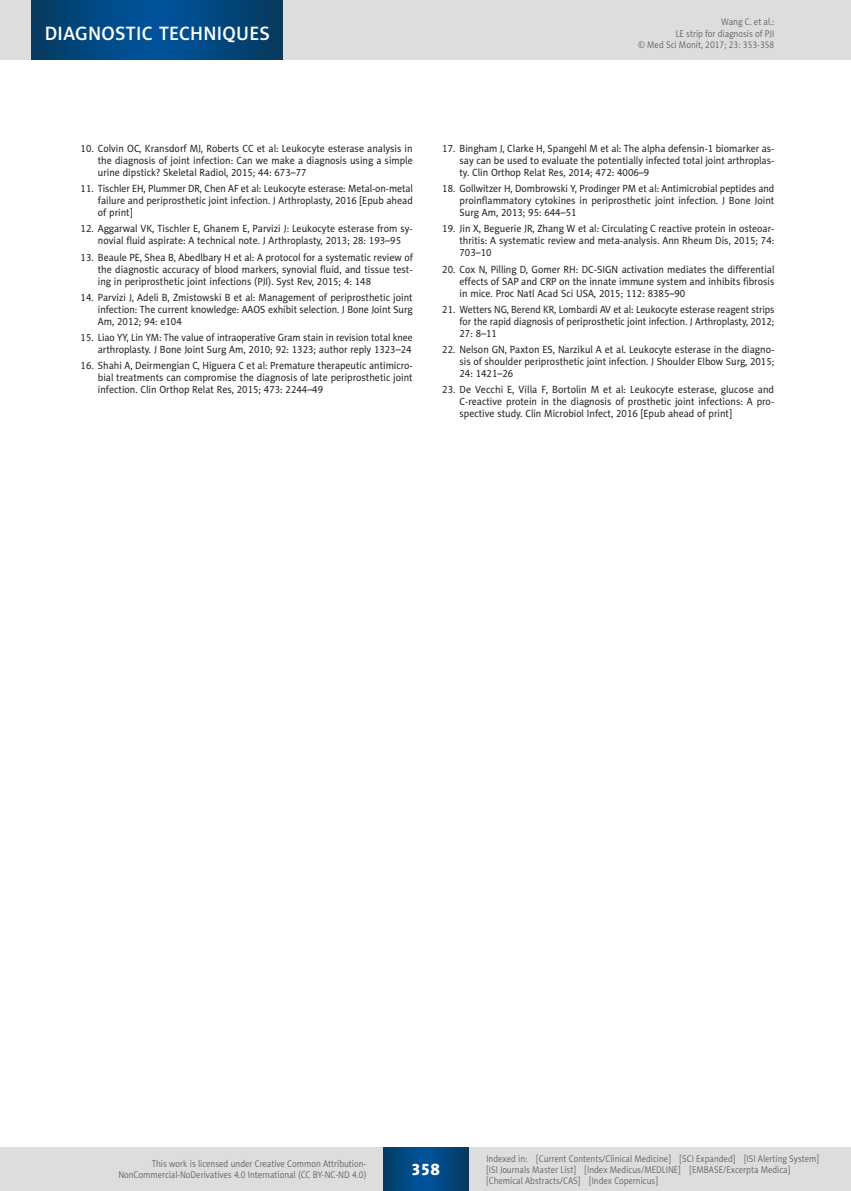
<style>
.page{position:relative;width:851px;height:1191px;background:#fff}
.page>*{position:absolute;margin:0;border:0;box-sizing:border-box;transform-origin:0 0}
.t1{font:19.5px "Naomi Sans EFN Medium";letter-spacing:.015em;color:#fff}
.t2{font:16.5px "Naomi Sans EFN Heavy";color:#fff}
.MSM_Referencje_punkt{font:10.5px/12px "Naomi Sans EFN";color:#231f20;text-align:justify;scale:.95 1}
.MSM_Referencje_punkt-2{font:10.5px/12px "Naomi Sans EFN";color:#231f20;text-align:justify;scale:.94 1}
.MSM_Referencje_punkt-3{font:10.5px/12px "Naomi Sans EFN";color:#231f20;text-align:right;scale:.93 1}
.MSM_Referencje_punkt-4{font:10.5px/12px "Naomi Sans EFN";color:#231f20;text-align:justify;scale:.96 1}
.t3{font:9.75px/11.2px "Naomi Sans EFN Light";color:#57585a;text-align:right;scale:.9 1}
</style>
<div class="page">
<div style="left:0;top:1148px;width:850px;height:43px;background:#dcdddf"></div>
<svg style="left:383px;top:1147px;width:85px;height:43px;background:#02477e"></svg>
<div style="left:0;top:0;width:850px;height:60px;background:#dcdddf"></div>
<svg style="left:32px;top:0;width:251px;height:60px;background:#02477e"></svg>
<h1 class="t1" style="left:45px;top:22px;width:227px">DIAGNOSTIC TECHNIQUES</h1>
<p class="t3" style="left:638px;top:16px;width:153px">Wang C. et al.:<br>LE strip for diagnosis of PJI<br>© Med Sci Monit, 2017; 23: 353-358</p>
<p class="MSM_Referencje_punkt" style="left:98px;top:142px;width:333px;text-indent:-17px">10. Colvin OC, Kransdorf MJ, Roberts CC et al: Leukocyte esterase analysis in the diagnosis of joint infection: Can we make a diagnosis using a simple urine dipstick? Skeletal Radiol, 2015; 44: 673–77</p>
<p class="MSM_Referencje_punkt-2" style="left:98px;top:183px;width:337px;text-indent:-17px">11. Tischler EH, Plummer DR, Chen AF et al: Leukocyte esterase: Metal-on-metal failure and periprosthetic joint infection. J Arthroplasty, 2016 [Epub ahead of print]</p>
<p class="MSM_Referencje_punkt" style="left:81px;top:223px;width:351px;text-align:center">12. Aggarwal VK, Tischler E, Ghanem E, Parvizi J: Leukocyte esterase from sy&shy;novial fluid aspirate: A technical note. J Arthroplasty, 2013; 28: 193–95</p>
<p class="MSM_Referencje_punkt" style="left:98px;top:251px;width:333px;text-indent:-17px">13. Beaule PE, Shea B, Abedlbary H et al: A protocol for a systematic review of the diagnostic accuracy of blood markers, synovial fluid, and tissue test&shy;ing in periprosthetic joint infections (PJI). Syst Rev, 2015; 4: 148</p>
<p class="MSM_Referencje_punkt" style="left:98px;top:291px;width:333px;text-indent:-17px">14. Parvizi J, Adeli B, Zmistowski B et al: Management of periprosthetic joint infection: The current knowledge: AAOS exhibit selection. J Bone Joint Surg Am, 2012; 94: e104</p>
<p class="MSM_Referencje_punkt-3" style="left:81px;top:332px;width:359px">15. Liao YY, Lin YM: The value of intraoperative Gram stain in revision total knee arthroplasty. J Bone Joint Surg Am, 2010; 92: 1323; author reply 1323–24</p>
<p class="MSM_Referencje_punkt" style="left:98px;top:360px;width:333px;text-indent:-17px">16. Shahi A, Deirmengian C, Higuera C et al: Premature therapeutic antimicro&shy;bial treatments can compromise the diagnosis of late periprosthetic joint infection. Clin Orthop Relat Res, 2015; 473: 2244–49</p>
<p class="MSM_Referencje_punkt" style="left:459px;top:142px;width:333px;text-indent:-17px">17. Bingham J, Clarke H, Spangehl M et al: The alpha defensin-1 biomarker as&shy;say can be used to evaluate the potentially infected total joint arthroplas&shy;ty. Clin Orthop Relat Res, 2014; 472: 4006–9</p>
<p class="MSM_Referencje_punkt-2" style="left:459px;top:183px;width:336px;text-indent:-17px">18. Gollwitzer H, Dombrowski Y, Prodinger PM et al: Antimicrobial peptides and proinflammatory cytokines in periprosthetic joint infection. J Bone Joint Surg Am, 2013; 95: 644–51</p>
<p class="MSM_Referencje_punkt" style="left:459px;top:223px;width:333px;text-indent:-17px">19. Jin X, Beguerie JR, Zhang W et al: Circulating C reactive protein in osteoar&shy;thritis: A systematic review and meta-analysis. Ann Rheum Dis, 2015; 74:<br>703–10</p>
<p class="MSM_Referencje_punkt" style="left:459px;top:263px;width:333px;text-indent:-17px">20. Cox N, Pilling D, Gomer RH: DC-SIGN activation mediates the differential effects of SAP and CRP on the innate immune system and inhibits fibrosis in mice. Proc Natl Acad Sci USA, 2015; 112: 8385–90</p>
<p class="MSM_Referencje_punkt-3" style="left:459px;top:303px;width:340px;text-align:justify;text-indent:-17px">21. Wetters NG, Berend KR, Lombardi AV et al: Leukocyte esterase reagent strips for the rapid diagnosis of periprosthetic joint infection. J Arthroplasty, 2012; 27: 8–11</p>
<p class="MSM_Referencje_punkt" style="left:459px;top:344px;width:333px;text-indent:-17px">22. Nelson GN, Paxton ES, Narzikul A et al. Leukocyte esterase in the diagno&shy;sis of shoulder periprosthetic joint infection. J Shoulder Elbow Surg, 2015; 24: 1421–26</p>
<p class="MSM_Referencje_punkt-4" style="left:459px;top:384px;width:329px;text-indent:-17px">23. De Vecchi E, Villa F, Bortolin M et al: Leukocyte esterase, glucose and C-reactive protein in the diagnosis of prosthetic joint infections: A pro&shy;spective study. Clin Microbiol Infect, 2016 [Epub ahead of print]</p>
<p class="t3" style="left:118px;top:1158px;width:277px">This work is licensed under Creative Common Attribution-<br>NonCommercial-NoDerivatives 4.0 International (CC BY-NC-ND 4.0)</p>
<h2 class="t2" style="left:411px;top:1159px;width:30px">358</h2>
<p class="t3" style="left:486px;top:1152px;width:371px;text-align:left">Indexed in: [Current Contents/Clinical Medicine] [SCI Expanded] [ISI Alerting System] [ISI Journals Master List] [Index Medicus/MEDLINE] [EMBASE/Excerpta Medica] [Chemical Abstracts/CAS] [Index Copernicus]</p>
</div>
